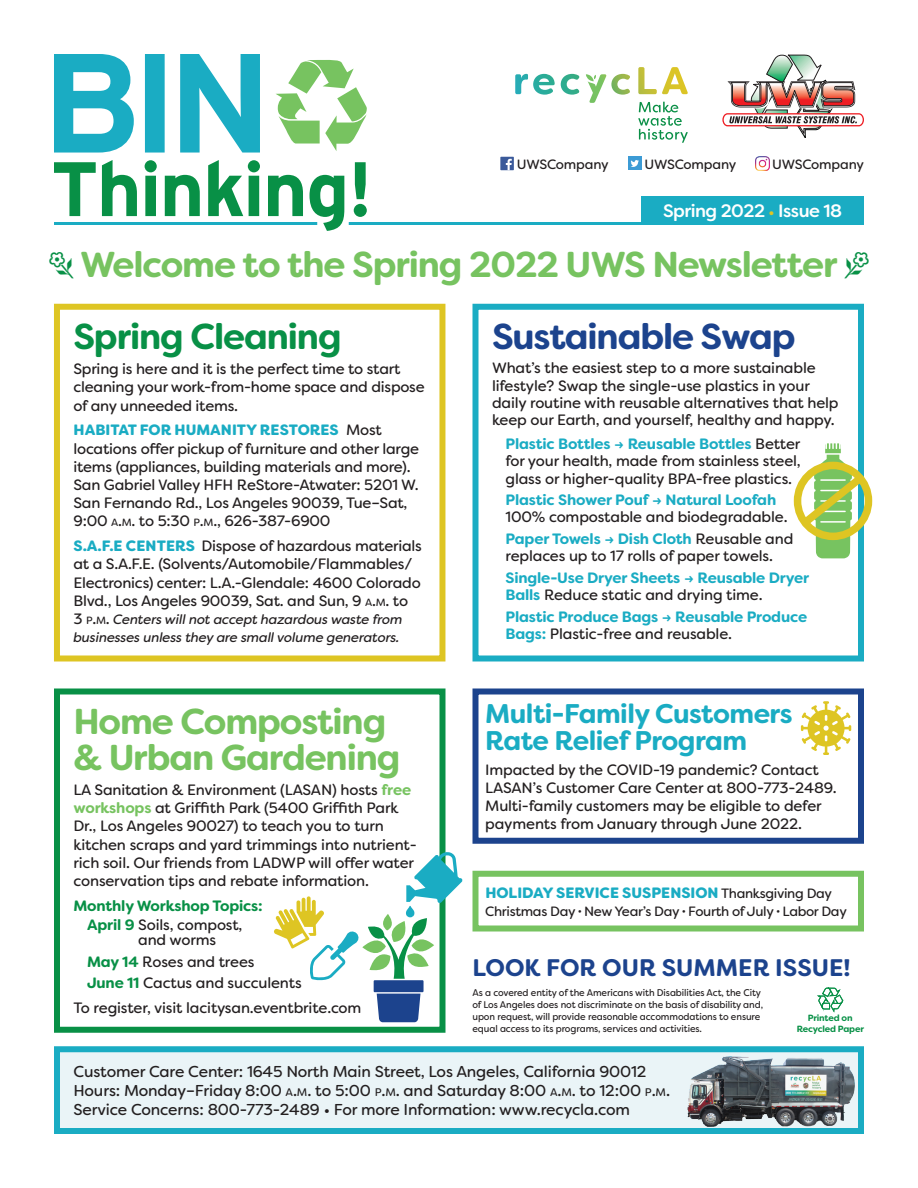
<style>
.page{position:relative;width:918px;height:1188px;background:#fff}
.page>*{position:absolute;margin:0;border:0;box-sizing:border-box;transform-origin:0 0}
.t1{font:700 36px/36.2px "Filson Soft";letter-spacing:-.03em;color:#77c360}
.t2{font:700 36px "Filson Soft";letter-spacing:-.03em;color:#1c438d}
.t3{font:700 36px "Filson Soft";letter-spacing:-.03em;color:#089046}
.t4{font:700 27px/27px "Filson Soft";letter-spacing:-.02em;color:#1aacc3}
.t5{font:700 24px "Filson Soft";color:#1c438d}
.t6{font:500 18px "Filson Soft";letter-spacing:-.03em;color:#fff}
.t7{font:15.75px/18.8px "Filson Soft";letter-spacing:-.01em;color:#231f20}
.t8{font:15px/18.1px "Filson Soft";letter-spacing:-.01em;color:#231f20}
.t9{font:700 15px/17.2px "Filson Soft";letter-spacing:-.01em;color:#1aacc3}
.t10{font:700 15px/19.5px "Filson Soft";letter-spacing:-.01em;color:#089046;text-align:center}
.t11{font:900 15px "Filson Soft";color:#1aacc3}
.t12{font:italic 13.5px/18.1px "Filson Soft";letter-spacing:-.015em;color:#231f20}
.t13{font:13.5px "Filson Soft";letter-spacing:-.025em;color:#231f20}
.t14{font:9.75px/12px "Filson Soft";letter-spacing:-.01em;color:#231f20;scale:.96 1}
.t15{font:700 9px/10.5px "Filson Soft";letter-spacing:-.02em;color:#089046;text-align:center}
.s1{font-size:15px;color:#dec523}
.s2{font-family:"Botanical";font-weight:400;color:#089046}
.s3{font-weight:900;color:#1aacc3}
.s4{font-size:10.5px}
.s5{font-style:inherit}
.s6{font-style:normal;font-size:15px}
.s7{font-style:normal;font-size:10.5px}
.s8{font-weight:700;color:#77c360}
.s9{font-weight:400;color:#231f20}
.s10{font-weight:700;color:#089046}
.s11{font-weight:700;color:#1aacc3}
.s12{font-weight:400;font-size:13.5px;color:#231f20}
.s13{font-size:10.95px}
</style>
<div class="page">
<svg style="left:638px;top:67px;width:50px;height:27px"></svg>
<svg style="left:561px;top:74px;width:19px;height:21px"></svg>
<svg style="left:515px;top:74px;width:40px;height:21px"></svg>
<svg style="left:586px;top:74px;width:44px;height:29px"></svg>
<svg style="left:638px;top:102px;width:50px;height:41px"></svg>
<svg style="left:722px;top:54px;width:142px;height:84px"></svg>
<svg style="left:54px;top:160px;width:313px;height:71px"></svg>
<svg style="left:54px;top:54px;width:206px;height:99px"></svg>
<div style="left:500px;top:157px;width:14px;height:13px;background:#3b5a9a"></div>
<svg style="left:506px;top:159px;width:6px;height:11px"></svg>
<div style="left:628px;top:157px;width:14px;height:13px;background:#3c9bd5"></div>
<svg style="left:631px;top:160px;width:8px;height:7px"></svg>
<svg style="left:756px;top:157px;width:13px;height:13px"></svg>
<svg style="left:276px;top:60px;width:91px;height:91px"></svg>
<hr style="left:54px;top:222px;width:263px;height:3px;background:#1aacc3">
<hr style="left:349px;top:222px;width:515px;height:3px;background:#1aacc3">
<div style="left:641px;top:196px;width:223px;height:27px;background:#1aacc3"></div>
<div style="left:57px;top:1049px;width:804px;height:82px;background:#eaf4f7"></div>
<div style="left:54px;top:1046px;width:810px;height:88px;border:6px solid #1aacc3"></div>
<img style="left:688px;top:1056px;width:167px;height:71px">
<div style="left:54px;top:688px;width:392px;height:345px;border:6px solid #089046"></div>
<div style="left:472px;top:871px;width:392px;height:61px;border:6px solid #77c360"></div>
<div style="left:472px;top:688px;width:392px;height:156px;border:6px solid #1c438d"></div>
<div style="left:472px;top:304px;width:392px;height:358px;border:6px solid #1aacc3"></div>
<div style="left:54px;top:304px;width:391px;height:358px;border:6px solid #dec523"></div>
<svg style="left:818px;top:988px;width:25px;height:24px"></svg>
<svg style="left:377px;top:994px;width:44px;height:28px"></svg>
<div style="left:374px;top:980px;width:50px;height:12px;background:#1c438d"></div>
<svg style="left:795px;top:443px;width:76px;height:115px"></svg>
<svg style="left:801px;top:701px;width:50px;height:54px"></svg>
<svg style="left:274px;top:851px;width:189px;height:131px"></svg>
<p class="t13" style="left:517px;top:155px;width:93px">UWSCompany</p>
<p class="t13" style="left:645px;top:155px;width:93px">UWSCompany</p>
<p class="t13" style="left:772px;top:155px;width:93px">UWSCompany</p>
<p class="t6" style="left:663px;top:199px;width:180px">Spring 2022 <span class="s1">•</span> Issue 18</p>
<h1 class="t1" style="left:48px;top:246px;width:824px"><span class="s2">e</span> Welcome to the Spring 2022 UWS Newsletter <span class="s2">f</span></h1>
<h1 class="t3" style="left:73px;top:313px;width:270px">Spring Cleaning</h1>
<p class="t8" style="left:73px;top:360px;width:353px">Spring is here and it is the perfect time to start cleaning your work-from-home space and dispose of any unneeded items.</p>
<p class="t8" style="left:73px;top:421px;width:347px"><span class="s3">HABITAT FOR HUMANITY RESTORES</span> Most locations offer pickup of furniture and other large items (appliances, building materials and more).<br>San Gabriel Valley HFH ReStore-Atwater: 5201 W.<br>San Fernando Rd., Los Angeles 90039, Tue–Sat, 9:00 <span class="s4">A</span><span class="s5">.</span><span class="s4">M</span><span class="s5">.</span> to 5:30 <span class="s4">P</span><span class="s5">.</span><span class="s4">M</span><span class="s5">.,</span> 626-387-6900</p>
<p class="t8" style="left:73px;top:537px;width:350px"><span class="s3">S.A.F.E CENTERS</span> Dispose of hazardous materials at a S.A.F.E. (Solvents/Automobile/Flammables/ Electronics) center: L.A.-Glendale: 4600 Colorado Blvd., Los Angeles 90039, Sat. and Sun, 9 <span class="s4">A</span><span class="s5">.</span><span class="s4">M</span><span class="s5">.</span> to</p>
<p class="t12" style="left:73px;top:610px;width:331px"><span class="s6">3</span> <span class="s7">P</span><span class="s6">.</span><span class="s7">M</span><span class="s6">.</span> Centers will not accept hazardous waste from businesses unless they are small volume generators.</p>
<h1 class="t1" style="left:74px;top:703px;width:328px">Home Composting &amp; Urban Gardening</h1>
<p class="t8" style="left:74px;top:781px;width:345px">LA Sanitation &amp; Environment (LASAN) hosts <span class="s8">free workshops</span> at Griffith Park (5400 Griffith Park Dr., Los Angeles 90027) to teach you to turn kitchen scraps and yard trimmings into nutrient&shy;rich soil. Our friends from LADWP will offer water conservation tips and rebate information.</p>
<p class="t10" style="left:74px;top:896px;width:191px">Monthly Workshop Topics:<br>April 9 <span class="s9">Soils, compost,</span></p>
<p class="t8" style="left:87px;top:929px;width:216px;line-height:21.5px;text-indent:51px">and worms<br><span class="s10">May 14</span> Roses and trees<br><span class="s10">June 11</span> Cactus and succulents</p>
<p class="t8" style="left:74px;top:999px;width:289px">To register, visit lacitysan.eventbrite.com</p>
<h1 class="t2" style="left:492px;top:313px;width:305px">Sustainable Swap</h1>
<p class="t8" style="left:492px;top:359px;width:348px;line-height:17.2px">What’s the easiest step to a more sustainable lifestyle? Swap the single-use plastics in your daily routine with reusable alternatives that help keep our Earth, and yourself, healthy and happy.</p>
<p class="t8" style="left:506px;top:435px;width:297px;line-height:17.2px;text-align:justify"><span class="s11">Plastic Bottles → Reusable Bottles</span> Better for your health, made from stainless steel, glass or higher-quality BPA-free plastics.</p>
<p class="t9" style="left:506px;top:491px;width:272px">Plastic Shower Pouf → Natural Loofah</p>
<p class="t8" style="left:506px;top:506px;width:289px;line-height:21.6px">100% compostable and biodegradable.<br><span class="s11">Paper Towels → Dish Cloth</span> Reusable and</p>
<p class="t8" style="left:506px;top:547px;width:269px">replaces up to 17 rolls of paper towels.</p>
<p class="t9" style="left:506px;top:569px;width:305px">Single-Use Dryer Sheets → Reusable Dryer<br>Balls <span class="s9">Reduce static and drying time.</span></p>
<p class="t9" style="left:506px;top:608px;width:303px">Plastic Produce Bags → Reusable Produce<br>Bags: <span class="s9">Plastic-free and reusable.</span></p>
<h2 class="t4" style="left:485px;top:700px;width:309px">Multi-Family Customers<br>Rate Relief Program</h2>
<p class="t8" style="left:485px;top:760px;width:353px">Impacted by the COVID-19 pandemic? Contact LASAN’s Customer Care Center at 800-773-2489.<br>Multi-family customers may be eligible to defer payments from January through June 2022.</p>
<p class="t11" style="left:485px;top:883px;width:348px">HOLIDAY SERVICE SUSPENSION <span class="s12">Thanksgiving Day</span></p>
<p class="t13" style="left:485px;top:902px;width:363px">Christmas Day <span class="s4">•</span> New Year’s Day <span class="s4">•</span> Fourth of July <span class="s4">•</span> Labor Day</p>
<h3 class="t5" style="left:472px;top:952px;width:380px">LOOK FOR OUR SUMMER ISSUE!</h3>
<p class="t15" style="left:797px;top:1013px;width:69px">Printed on<br>Recycled Paper</p>
<p class="t14" style="left:472px;top:986px;width:304px">As a covered entity of the Americans with Disabilities Act, the City of Los Angeles does not discriminate on the basis of disability and, upon request, will provide reasonable accommodations to ensure equal access to its programs, services and activities.</p>
<p class="t7" style="left:74px;top:1062px;width:598px">Customer Care Center: 1645 North Main Street, Los Angeles, California 90012<br>Hours: Monday–Friday 8:00 <span class="s13">A</span><span class="s5">.</span><span class="s13">M</span><span class="s5">.</span> to 5:00 <span class="s13">P</span><span class="s5">.</span><span class="s13">M</span><span class="s5">.</span> and Saturday 8:00 <span class="s13">A</span><span class="s5">.</span><span class="s13">M</span><span class="s5">.</span> to 12:00 <span class="s13">P</span><span class="s5">.</span><span class="s13">M</span><span class="s5">.<br></span>Service Concerns: 800-773-2489 • For more Information: www.recycla.com</p>
</div>
